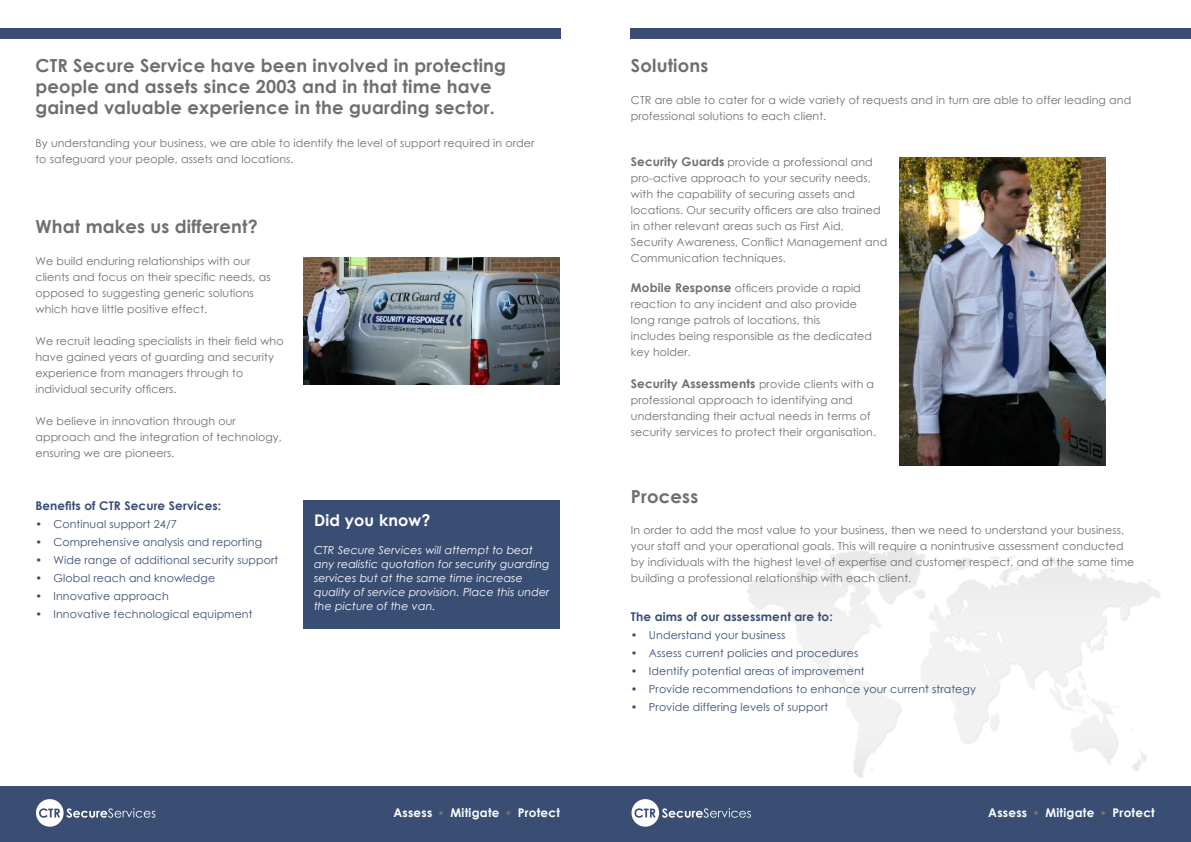
<style>
.page{position:relative;width:1191px;height:842px;background:#fff}
.page>*{position:absolute;margin:0;border:0;box-sizing:border-box;transform-origin:0 0}
.t1{font:700 18px/21px "Century Gothic";letter-spacing:.01em;color:#6e6f71}
.t2{font:700 16px "Century Gothic";letter-spacing:.01em;color:#fff}
.t3{font:700 12px "Century Gothic";letter-spacing:.01em;color:#3a4e74}
.t4{font:700 12px "Century Gothic";letter-spacing:.02em;color:#fff}
.t5{font:700 12px "Century Gothic";letter-spacing:.01em;color:#6e6f71}
.t6{font:11px/16px "Century Gothic";letter-spacing:.01em;color:#6e6f71}
.t7{font:11px "Century Gothic";letter-spacing:.01em;color:#3a4e74}
.t8{font:italic 11px/14px "Century Gothic";letter-spacing:.01em;color:#fff}
.s1{font-weight:700;font-size:12px}
.s2{font-weight:400;font-size:11px}
</style>
<div class="page">
<div style="left:595px;top:786px;width:596px;height:56px;background:#3a4e74"></div>
<div style="left:0;top:786px;width:595px;height:56px;background:#3a4e74"></div>
<div style="left:0;top:28px;width:560px;height:11px;background:#3a4e74"></div>
<div style="left:631px;top:28px;width:560px;height:11px;background:#3a4e74"></div>
<svg style="left:36px;top:799px;width:119px;height:28px"></svg>
<svg style="left:631px;top:799px;width:120px;height:28px"></svg>
<svg style="left:439px;top:811px;width:4px;height:4px"></svg>
<svg style="left:506px;top:811px;width:4px;height:4px"></svg>
<svg style="left:1034px;top:811px;width:3px;height:4px"></svg>
<svg style="left:1101px;top:811px;width:4px;height:4px"></svg>
<div style="left:304px;top:501px;width:256px;height:128px;background:#3a4e74"></div>
<img style="left:304px;top:257px;width:255px;height:128px">
<img style="left:899px;top:157px;width:206px;height:308px">
<p class="t1" style="left:35px;top:54px;width:472px">CTR Secure Service have been involved in protecting people and assets since 2003 and in that time have gained valuable experience in the guarding sector.</p>
<p class="t6" style="left:35px;top:135px;width:500px">By understanding your business, we are able to identify the level of support required in order to safeguard your people, assets and locations.</p>
<p class="t1" style="left:35px;top:215px;width:224px">What makes us different?</p>
<p class="t6" style="left:35px;top:253px;width:217px">We build enduring relationships with our</p>
<p class="t6" style="left:35px;top:269px;width:237px">clients and focus on their specific needs, as</p>
<p class="t6" style="left:35px;top:285px;width:220px">opposed to suggesting generic solutions</p>
<p class="t6" style="left:35px;top:301px;width:173px">which have little positive effect.</p>
<p class="t6" style="left:35px;top:333px;width:250px">We recruit leading specialists in their field who</p>
<p class="t6" style="left:35px;top:349px;width:240px">have gained years of guarding and security</p>
<p class="t6" style="left:35px;top:365px;width:209px">experience from managers through to individual security officers.</p>
<p class="t6" style="left:35px;top:413px;width:248px">We believe in innovation through our approach and the integration of technology,</p>
<p class="t6" style="left:35px;top:445px;width:141px">ensuring we are pioneers.</p>
<p class="t3" style="left:35px;top:496px;width:187px">Benefits of CTR Secure Services:</p>
<p class="t7" style="left:35px;top:516px;width:143px">• Continual support 24/7</p>
<p class="t7" style="left:35px;top:534px;width:228px">• Comprehensive analysis and reporting</p>
<p class="t7" style="left:35px;top:552px;width:244px">• Wide range of additional security support</p>
<p class="t7" style="left:35px;top:570px;width:181px">• Global reach and knowledge</p>
<p class="t7" style="left:35px;top:588px;width:135px">• Innovative approach</p>
<p class="t7" style="left:35px;top:606px;width:219px">• Innovative technological equipment</p>
<p class="t2" style="left:314px;top:508px;width:118px">Did you know?</p>
<p class="t8" style="left:314px;top:543px;width:237px">CTR Secure Services will attempt to beat any realistic quotation for security guarding services but at the same time increase quality of service provision. Place this under the picture of the van.</p>
<p class="t1" style="left:631px;top:54px;width:79px">Solutions</p>
<p class="t6" style="left:631px;top:92px;width:502px">CTR are able to cater for a wide variety of requests and in turn are able to offer leading and professional solutions to each client.</p>
<p class="t6" style="left:631px;top:154px;width:243px"><span class="s1">Security Guards</span> provide a professional and</p>
<p class="t6" style="left:631px;top:170px;width:241px">pro-active approach to your security needs,</p>
<p class="t6" style="left:631px;top:186px;width:225px">with the capability of securing assets and</p>
<p class="t6" style="left:631px;top:202px;width:251px">locations. Our security officers are also trained</p>
<p class="t6" style="left:631px;top:218px;width:214px">in other relevant areas such as First Aid,</p>
<p class="t6" style="left:631px;top:234px;width:258px">Security Awareness, Conflict Management and</p>
<p class="t6" style="left:631px;top:250px;width:156px">Communication techniques.</p>
<p class="t6" style="left:631px;top:280px;width:231px"><span class="s1">Mobile Response</span> officers provide a rapid</p>
<p class="t6" style="left:631px;top:296px;width:227px">reaction to any incident and also provide</p>
<p class="t6" style="left:631px;top:312px;width:191px">long range patrols of locations, this</p>
<p class="t6" style="left:631px;top:328px;width:242px">includes being responsible as the dedicated</p>
<p class="t6" style="left:631px;top:344px;width:61px">key holder.</p>
<p class="t5" style="left:631px;top:375px;width:245px">Security Assessments <span class="s2">provide clients with a</span></p>
<p class="t6" style="left:631px;top:392px;width:223px">professional approach to identifying and</p>
<p class="t6" style="left:631px;top:408px;width:241px">understanding their actual needs in terms of</p>
<p class="t6" style="left:631px;top:424px;width:247px">security services to protect their organisation.</p>
<p class="t1" style="left:631px;top:485px;width:69px">Process</p>
<p class="t6" style="left:631px;top:522px;width:505px">In order to add the most value to your business, then we need to understand your business, your staff and your operational goals. This will require a nonintrusive assessment conducted by individuals with the highest level of expertise and customer respect, and at the same time building a professional relationship with each client.</p>
<p class="t3" style="left:631px;top:608px;width:203px">The aims of our assessment are to:</p>
<p class="t7" style="left:631px;top:628px;width:156px">• Understand your business</p>
<p class="t7" style="left:631px;top:646px;width:229px">• Assess current policies and procedures</p>
<p class="t7" style="left:631px;top:664px;width:235px">• Identify potential areas of improvement</p>
<p class="t7" style="left:631px;top:682px;width:346px">• Provide recommendations to enhance your current strategy</p>
<p class="t7" style="left:631px;top:700px;width:199px">• Provide differing levels of support</p>
<p class="t4" style="left:393px;top:803px;width:40px">Assess</p>
<p class="t4" style="left:450px;top:803px;width:50px">Mitigate</p>
<p class="t4" style="left:518px;top:803px;width:44px">Protect</p>
<p class="t4" style="left:988px;top:803px;width:40px">Assess</p>
<p class="t4" style="left:1045px;top:803px;width:50px">Mitigate</p>
<p class="t4" style="left:1112px;top:803px;width:44px">Protect</p>
</div>
